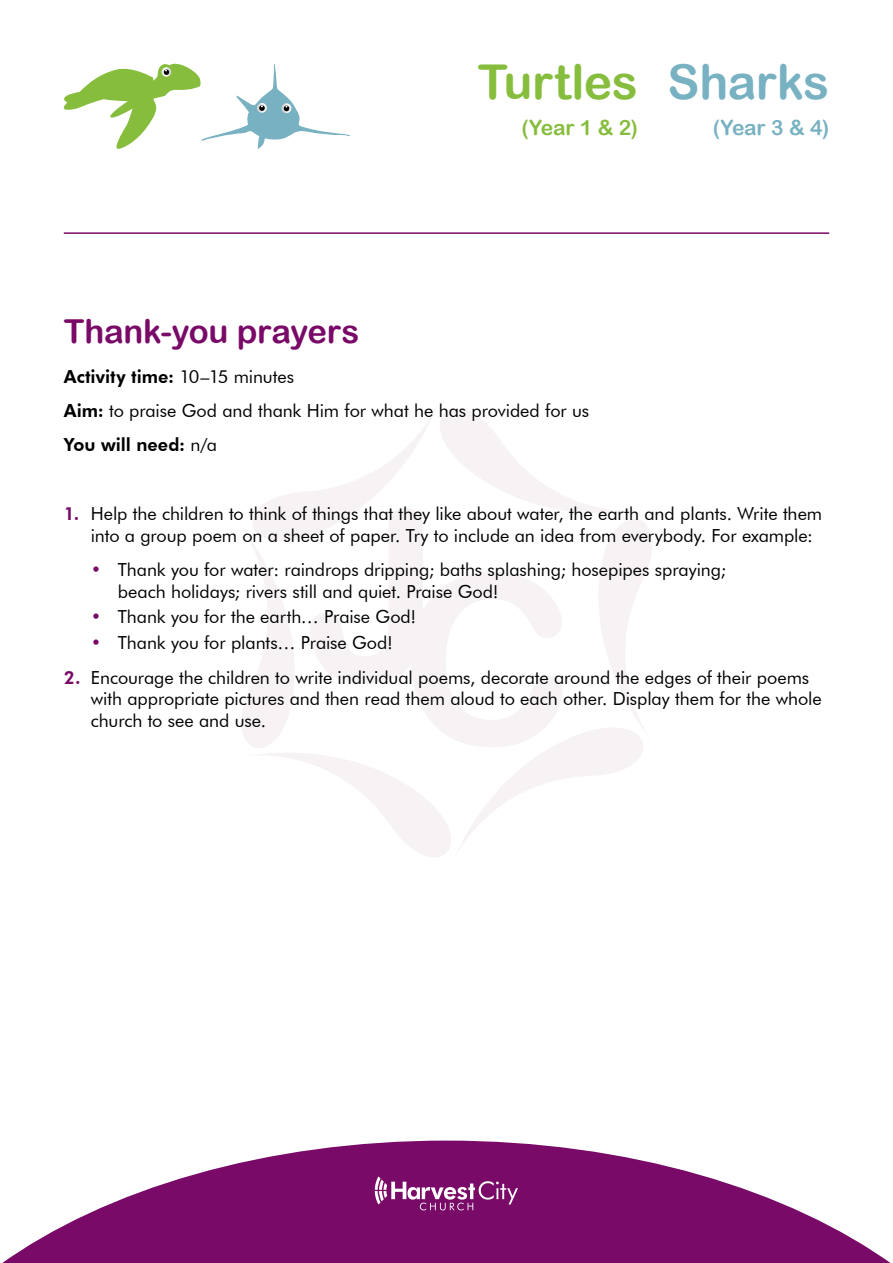
<style>
.page{position:relative;width:893px;height:1263px;background:#fff}
.page>*{position:absolute;margin:0;border:0;box-sizing:border-box;transform-origin:0 0}
.t1{font:48px "Arial Rounded MT Bold";letter-spacing:-.01em;color:#86bd3d}
.t2{font:48px "Arial Rounded MT Bold";letter-spacing:-.01em;color:#78b1c2}
.t3{font:33px "Arial Rounded MT Bold";letter-spacing:-.005em;color:#790a68}
.t4{font:21px "Arial Rounded MT Bold";color:#86bd3d}
.t5{font:21px "Arial Rounded MT Bold";color:#78b1c2}
.t6{font:18px/21.6px "Futura BT";letter-spacing:-.005em;color:#000}
.s1{font-weight:800}
.s2{font-weight:800;color:#790a68}
</style>
<div class="page">
<svg style="left:242px;top:408px;width:410px;height:449px"></svg>
<svg style="left:310px;top:508px;width:253px;height:239px"></svg>
<svg style="left:2px;top:1140px;width:889px;height:123px;fill:#790a68"></svg>
<svg style="left:375px;top:1176px;width:143px;height:34px;background:#963f89"></svg>
<hr style="left:64px;top:232px;width:765px;height:2px;background:#790a68">
<svg style="left:63px;top:63px;width:287px;height:86px"></svg>
<h1 class="t1" style="left:478px;top:53px;width:161px">Turtles</h1>
<p class="t4" style="left:522px;top:115px;width:118px">(Year 1 &amp; 2)</p>
<h1 class="t2" style="left:668px;top:53px;width:163px">Sharks</h1>
<p class="t5" style="left:713px;top:115px;width:118px">(Year 3 &amp; 4)</p>
<h2 class="t3" style="left:64px;top:312px;width:297px">Thank-you prayers</h2>
<p class="t6" style="left:64px;top:359px;width:527px;line-height:34.3px"><span class="s1">Activity time:</span> 10–15 minutes<br><span class="s1">Aim:</span> to praise God and thank Him for what he has provided for us<br><span class="s1">You will need:</span> n/a</p>
<p class="t6" style="left:91px;top:503px;width:733px;text-indent:-27px"><span class="s2">1.</span> Help the children to think of things that they like about water, the earth and plants. Write them into a group poem on a sheet of paper. Try to include an idea from everybody. For example:</p>
<p class="t6" style="left:118px;top:559px;width:610px;text-indent:-27px"><span class="s2">•</span> Thank you for water: raindrops dripping; baths splashing; hosepipes spraying; beach holidays; rivers still and quiet. Praise God!</p>
<p class="t6" style="left:91px;top:606px;width:327px"><span class="s2">•</span> Thank you for the earth… Praise God!</p>
<p class="t6" style="left:91px;top:632px;width:304px"><span class="s2">•</span> Thank you for plants… Praise God!</p>
<p class="t6" style="left:91px;top:666px;width:733px;text-indent:-27px"><span class="s2">2.</span> Encourage the children to write individual poems, decorate around the edges of their poems with appropriate pictures and then read them aloud to each other. Display them for the whole church to see and use.</p>
</div>
